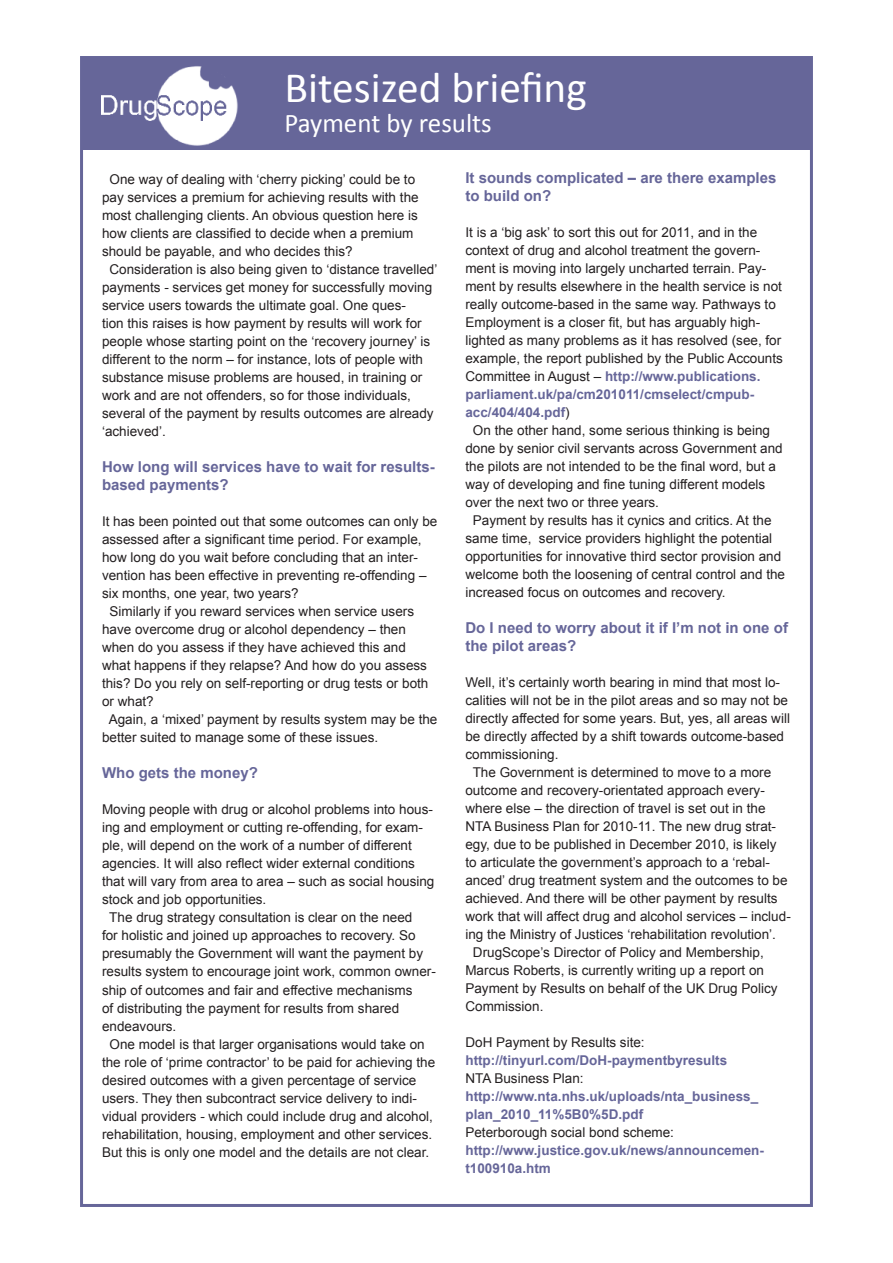
<style>
.page{position:relative;width:893px;height:1263px;background:#fff}
.page>*{position:absolute;margin:0;border:0;box-sizing:border-box;transform-origin:0 0}
.t1{font:43.5px "Calibri";color:#fff}
.t2{font:27px "Calibri";color:#fff}
.t3{font:700 15px/18px "Arial";color:#669}
.t4{font:13.5px/18px "Arial";color:#231f20}
.t5{font:700 13.5px/18px "Arial";color:#669}
.s1{font-weight:700;color:#669}
.s2{font-weight:400;color:#231f20}
</style>
<div class="page">
<div style="left:82px;top:60px;width:729px;height:90px;background:#669"></div>
<img style="left:98px;top:58px;width:141px;height:88px">
<p class="t1" style="left:284px;top:61px;width:304px">Bitesized briefing</p>
<p class="t2" style="left:284px;top:106px;width:209px">Payment by results</p>
<p class="t4" style="left:102px;top:171px;width:318px;text-indent:8px">One way of dealing with ‘cherry picking’ could be to pay services a premium for achieving results with the most challenging clients. An obvious question here is how clients are classified to decide when a premium should be payable, and who decides this?</p>
<p class="t4" style="left:102px;top:261px;width:337px;text-indent:8px">Consideration is also being given to ‘distance travelled’ payments - services get money for successfully moving service users towards the ultimate goal. One ques-<br>tion this raises is how payment by results will work for people whose starting point on the ‘recovery journey’ is different to the norm – for instance, lots of people with substance misuse problems are housed, in training or work and are not offenders, so for those individuals, several of the payment by results outcomes are already ‘achieved’.</p>
<p class="t3" style="left:102px;top:459px;width:334px">How long will services have to wait for results&shy;based payments?</p>
<p class="t4" style="left:102px;top:513px;width:337px">It has been pointed out that some outcomes can only be assessed after a significant time period. For example, how long do you wait before concluding that an inter&shy;vention has been effective in preventing re-offending – six months, one year, two years?</p>
<p class="t4" style="left:102px;top:603px;width:328px;text-indent:8px">Similarly if you reward services when service users have overcome drug or alcohol dependency – then when do you assess if they have achieved this and what happens if they relapse? And how do you assess this? Do you rely on self-reporting or drug tests or both or what?</p>
<p class="t4" style="left:102px;top:711px;width:337px;text-indent:7px">Again, a ‘mixed’ payment by results system may be the better suited to manage some of these issues.</p>
<p class="t3" style="left:102px;top:765px;width:157px">Who gets the money?</p>
<p class="t4" style="left:102px;top:801px;width:334px">Moving people with drug or alcohol problems into hous&shy;ing and employment or cutting re-offending, for exam&shy;ple, will depend on the work of a number of different agencies. It will also reflect wider external conditions that will vary from area to area – such as social housing stock and job opportunities.</p>
<p class="t4" style="left:102px;top:909px;width:335px;text-indent:7px">The drug strategy consultation is clear on the need<br>for holistic and joined up approaches to recovery. So presumably the Government will want the payment by results system to encourage joint work, common owner&shy;ship of outcomes and fair and effective mechanisms<br>of distributing the payment for results from shared endeavours.</p>
<p class="t4" style="left:102px;top:1035px;width:335px;text-indent:8px">One model is that larger organisations would take on the role of ‘prime contractor’ to be paid for achieving the desired outcomes with a given percentage of service users. They then subcontract service delivery to indi&shy;vidual providers - which could include drug and alcohol, rehabilitation, housing, employment and other services.<br>But this is only one model and the details are not clear.</p>
<p class="t3" style="left:465px;top:170px;width:312px">It sounds complicated – are there examples to build on?</p>
<p class="t4" style="left:465px;top:224px;width:319px">It is a ‘big ask’ to sort this out for 2011, and in the context of drug and alcohol treatment the govern&shy;ment is moving into largely uncharted terrain. Pay&shy;ment by results elsewhere in the health service is not really outcome-based in the same way. Pathways to Employment is a closer fit, but has arguably high&shy;lighted as many problems as it has resolved (see, for example, the report published by the Public Accounts Committee in August – <span class="s1">http://www.publications. parliament.uk/pa/cm201011/cmselect/cmpub&shy;acc/404/404.pdf</span>)</p>
<p class="t4" style="left:465px;top:422px;width:319px;text-indent:8px">On the other hand, some serious thinking is being done by senior civil servants across Government and the pilots are not intended to be the final word, but a way of developing and fine tuning different models over the next two or three years.</p>
<p class="t4" style="left:465px;top:512px;width:321px;text-indent:8px">Payment by results has it cynics and critics. At the same time, service providers highlight the potential opportunities for innovative third sector provision and welcome both the loosening of central control and the increased focus on outcomes and recovery.</p>
<p class="t3" style="left:465px;top:620px;width:324px">Do I need to worry about it if I’m not in one of the pilot areas?</p>
<p class="t4" style="left:465px;top:674px;width:326px">Well, it’s certainly worth bearing in mind that most lo&shy;calities will not be in the pilot areas and so may not be directly affected for some years. But, yes, all areas will be directly affected by a shift towards outcome-based commissioning.</p>
<p class="t4" style="left:465px;top:764px;width:327px;text-indent:7px">The Government is determined to move to a more outcome and recovery-orientated approach every&shy;where else – the direction of travel is set out in the NTA Business Plan for 2010-11. The new drug strat&shy;egy, due to be published in December 2010, is likely to articulate the government’s approach to a ‘rebal&shy;anced’ drug treatment system and the outcomes to be achieved. And there will be other payment by results work that will affect drug and alcohol services – includ&shy;ing the Ministry of Justices ‘rehabilitation revolution’.</p>
<p class="t4" style="left:465px;top:944px;width:314px;text-indent:8px">DrugScope’s Director of Policy and Membership, Marcus Roberts, is currently writing up a report on Payment by Results on behalf of the UK Drug Policy Commission.</p>
<p class="t5" style="left:465px;top:1034px;width:263px"><span class="s2">DoH Payment by Results site: </span>http://tinyurl.com/DoH-paymentbyresults</p>
<p class="t5" style="left:465px;top:1070px;width:294px"><span class="s2">NTA Business Plan: </span>http://www.nta.nhs.uk/uploads/nta_business_ plan_2010_11%5B0%5D.pdf</p>
<p class="t5" style="left:465px;top:1124px;width:300px"><span class="s2">Peterborough social bond scheme: </span>http://www.justice.gov.uk/news/announcemen&shy;t100910a.htm</p>
</div>
